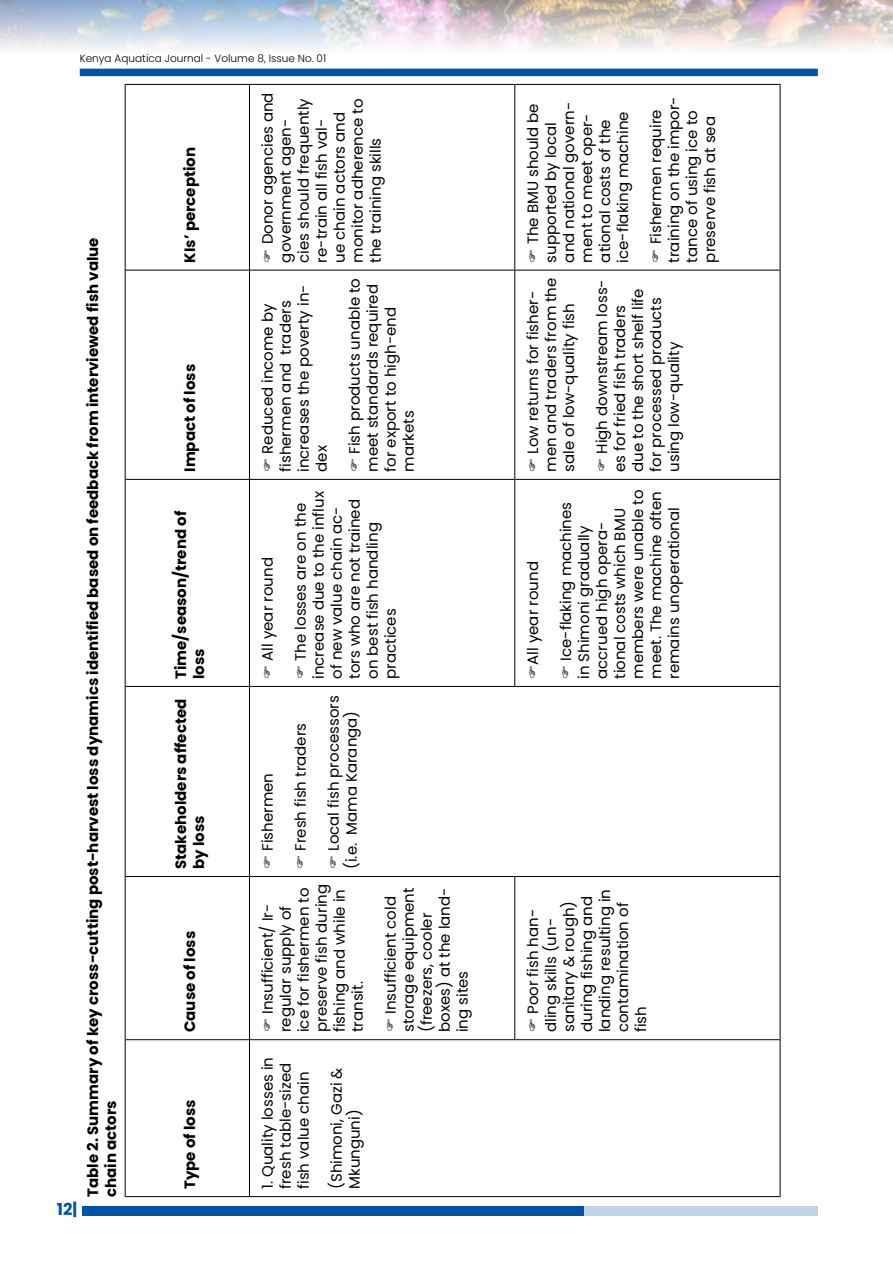
<style>
.page{position:relative;width:893px;height:1263px;background:#fff}
.page>*{position:absolute;margin:0;border:0;box-sizing:border-box;transform-origin:0 0}
.t1{font:700 16.5px "Poppins";color:#0054a6}
.t2{font:15px/18px "Poppins";color:#000}
.t3{font:700 15px/18px "Poppins";color:#000}
.t4{font:300 10.5px "Poppins";color:#000}
</style>
<div class="page">
<hr style="left:125px;top:1040px;width:1px;height:157px;background:#000">
<hr style="left:125px;top:876px;width:1px;height:164px;background:#000">
<hr style="left:125px;top:686px;width:1px;height:190px;background:#000">
<hr style="left:125px;top:479px;width:1px;height:207px;background:#000">
<hr style="left:125px;top:270px;width:1px;height:209px;background:#000">
<hr style="left:125px;top:84px;width:1px;height:186px;background:#000">
<hr style="left:249px;top:1040px;width:1px;height:157px;background:#000">
<hr style="left:249px;top:876px;width:1px;height:164px;background:#000">
<hr style="left:249px;top:686px;width:1px;height:190px;background:#000">
<hr style="left:249px;top:479px;width:1px;height:207px;background:#000">
<hr style="left:249px;top:270px;width:1px;height:209px;background:#000">
<hr style="left:249px;top:84px;width:1px;height:186px;background:#000">
<hr style="left:514px;top:876px;width:1px;height:164px;background:#000">
<hr style="left:514px;top:479px;width:1px;height:208px;background:#000">
<hr style="left:514px;top:270px;width:1px;height:209px;background:#000">
<hr style="left:514px;top:84px;width:1px;height:186px;background:#000">
<hr style="left:780px;top:1040px;width:1px;height:157px;background:#000">
<hr style="left:780px;top:686px;width:1px;height:190px;background:#000">
<hr style="left:780px;top:876px;width:1px;height:164px;background:#000">
<hr style="left:780px;top:479px;width:1px;height:207px;background:#000">
<hr style="left:780px;top:270px;width:1px;height:209px;background:#000">
<hr style="left:780px;top:84px;width:1px;height:186px;background:#000">
<hr style="left:126px;top:1196px;width:123px;height:1px;background:#000">
<hr style="left:250px;top:1196px;width:265px;height:1px;background:#000">
<hr style="left:515px;top:1196px;width:265px;height:1px;background:#000">
<hr style="left:126px;top:1039px;width:123px;height:1px;background:#000">
<hr style="left:126px;top:876px;width:123px;height:1px;background:#000">
<hr style="left:126px;top:686px;width:123px;height:1px;background:#000">
<hr style="left:126px;top:479px;width:123px;height:1px;background:#000">
<hr style="left:126px;top:270px;width:123px;height:1px;background:#000">
<hr style="left:126px;top:84px;width:123px;height:1px;background:#000">
<hr style="left:250px;top:1039px;width:264px;height:1px;background:#000">
<hr style="left:250px;top:876px;width:264px;height:1px;background:#000">
<hr style="left:250px;top:686px;width:264px;height:1px;background:#000">
<hr style="left:250px;top:479px;width:264px;height:1px;background:#000">
<hr style="left:250px;top:270px;width:264px;height:1px;background:#000">
<hr style="left:250px;top:84px;width:264px;height:1px;background:#000">
<hr style="left:515px;top:1039px;width:265px;height:1px;background:#000">
<hr style="left:515px;top:876px;width:265px;height:1px;background:#000">
<hr style="left:515px;top:686px;width:265px;height:1px;background:#000">
<hr style="left:515px;top:479px;width:265px;height:1px;background:#000">
<hr style="left:515px;top:270px;width:265px;height:1px;background:#000">
<hr style="left:515px;top:84px;width:265px;height:1px;background:#000">
<img style="left:0;top:0;width:893px;height:50px">
<div style="left:80px;top:69px;width:738px;height:7px;background:#0054a6"></div>
<div style="left:82px;top:1206px;width:502px;height:10px;background:#0054a6"></div>
<div style="left:584px;top:1206px;width:234px;height:10px;background:#c0d4e9"></div>
<p class="t4" style="left:80px;top:52px;width:248px">Kenya Aquatica Journal - Volume 8, Issue No. 01</p>
<p class="t1" style="left:57px;top:1200px;width:22px">12|</p>
<p class="t3" style="left:84px;top:1197px;width:961px;rotate:-90deg">Table 2. Summary of key cross-cutting post-harvest loss dynamics identified based on feedback from interviewed fish value chain actors</p>
<p class="t3" style="left:181px;top:263px;width:117px;rotate:-90deg">KIs’ perception</p>
<p class="t3" style="left:181px;top:472px;width:109px;rotate:-90deg">Impact of loss</p>
<p class="t3" style="left:172px;top:679px;width:170px;rotate:-90deg">Time/season/trend of loss</p>
<p class="t3" style="left:172px;top:869px;width:172px;rotate:-90deg">Stakeholders affected by loss</p>
<p class="t3" style="left:181px;top:1032px;width:103px;rotate:-90deg">Cause of loss</p>
<p class="t3" style="left:181px;top:1189px;width:91px;rotate:-90deg">Type of loss</p>
<p class="t2" style="left:259px;top:263px;width:172px;text-indent:18px;rotate:-90deg">Donor agencies and government agen&shy;cies should frequently re-train all fish val-<br>ue chain actors and monitor adherence to the training skills</p>
<p class="t2" style="left:259px;top:472px;width:189px;text-indent:18px;rotate:-90deg">Reduced income by fishermen and traders increases the poverty in&shy;dex</p>
<p class="t2" style="left:346px;top:472px;width:195px;text-indent:18px;rotate:-90deg">Fish products unable to meet standards required for export to high-end markets</p>
<p class="t2" style="left:259px;top:661px;width:105px;rotate:-90deg">All year round</p>
<p class="t2" style="left:259px;top:851px;width:79px;rotate:-90deg">Fishermen</p>
<p class="t2" style="left:292px;top:679px;width:189px;text-indent:18px;rotate:-90deg">The losses are on the increase due to the influx of new value chain ac&shy;tors who are not trained on best fish handling practices</p>
<p class="t2" style="left:292px;top:851px;width:130px;rotate:-90deg">Fresh fish traders</p>
<p class="t2" style="left:325px;top:869px;width:175px;text-indent:18px;rotate:-90deg">Local fish processors (i.e. Mama Karanga)</p>
<p class="t2" style="left:259px;top:1032px;width:150px;text-indent:18px;rotate:-90deg">Insufficient/ Ir&shy;regular supply of ice for fishermen to preserve fish during fishing and while in transit.</p>
<p class="t2" style="left:382px;top:1032px;width:146px;text-indent:18px;rotate:-90deg">Insufficient cold storage equipment (freezers, cooler boxes) at the land&shy;ing sites</p>
<p class="t2" style="left:259px;top:1189px;width:134px;rotate:-90deg">1. Quality losses in fresh table-sized fish value chain</p>
<p class="t2" style="left:328px;top:1189px;width:123px;rotate:-90deg">(Shimoni, Gazi &amp;<br>Mkunguni)</p>
<p class="t2" style="left:524px;top:263px;width:162px;text-indent:18px;rotate:-90deg">The BMU should be supported by local and national govern&shy;ment to meet oper&shy;ational costs of the ice-flaking machine</p>
<p class="t2" style="left:647px;top:263px;width:168px;text-indent:18px;rotate:-90deg">Fishermen require training on the impor&shy;tance of using ice to preserve fish at sea</p>
<p class="t2" style="left:524px;top:472px;width:196px;text-indent:18px;rotate:-90deg">Low returns for fisher&shy;men and traders from the sale of low-quality fish</p>
<p class="t2" style="left:593px;top:472px;width:194px;text-indent:18px;rotate:-90deg">High downstream loss&shy;es for fried fish traders due to the short shelf life for processed products using low-quality</p>
<p class="t2" style="left:524px;top:665px;width:105px;rotate:-90deg">All year round</p>
<p class="t2" style="left:557px;top:679px;width:191px;text-indent:18px;rotate:-90deg">Ice-flaking machines in Shimoni gradually accrued high opera&shy;tional costs which BMU members were unable to meet. The machine often remains unoperational</p>
<p class="t2" style="left:524px;top:1032px;width:145px;text-indent:18px;rotate:-90deg">Poor fish han&shy;dling skills (un&shy;sanitary &amp; rough) during fishing and landing resulting in contamination of fish</p>
</div>
